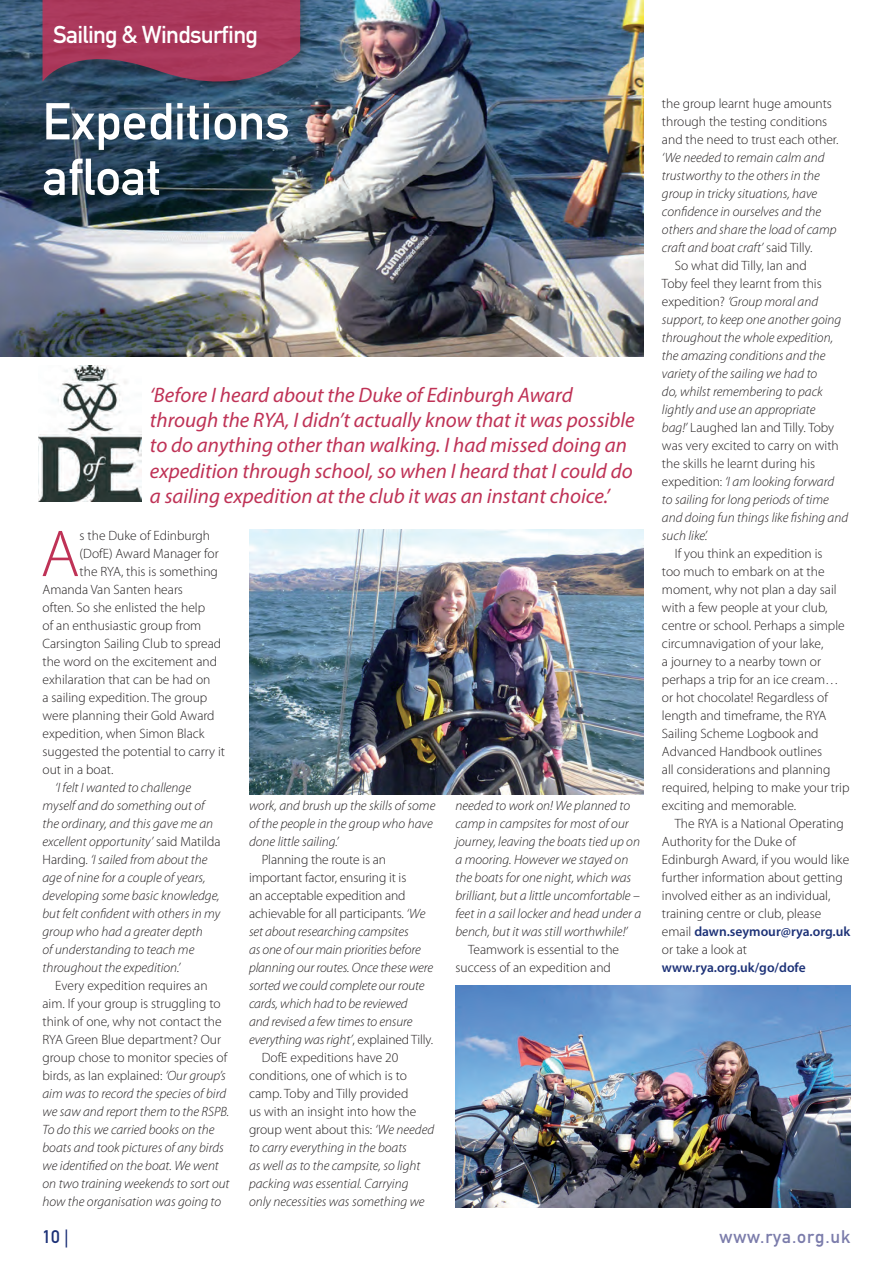
<style>
.page{position:relative;width:893px;height:1263px;background:#fff}
.page>*{position:absolute;margin:0;border:0;box-sizing:border-box;transform-origin:0 0}
.t1{font:300 66.9px "Myriad Pro";color:#bf3256}
.t2{font:51px/55.5px "DIN Mittelschrift Std";color:#fff}
.t3{font:24px "DIN Mittelschrift Std";letter-spacing:-.03em;color:#fff}
.t4{font:italic 21px/25.2px "Myriad Pro";color:#bf3256}
.t5{font:18px "DIN Mittelschrift Std";letter-spacing:.05em;color:#7b7cab}
.t6{font:18px "DIN Mittelschrift Std";color:#1c3177}
.t7{font:italic 300 13.5px/18px "Myriad Pro";color:#231f20}
.t8{font:300 13.5px/18px "Myriad Pro";color:#231f20}
.t9{font:600 13.5px "Myriad Pro";color:#1c3177}
.s1{font-style:normal}
.s2{font-style:italic}
.s3{font-weight:600;color:#1c3177}
.s4{font-family:"DIN Neuzeit Grotesk Std";font-weight:300}
</style>
<div class="page">
<img style="left:0;top:0;width:644px;height:357px">
<div style="left:39px;top:0;width:274px;height:94px;background:#231f20;opacity:.4"></div>
<svg style="left:43px;top:0;width:257px;height:97px;background:#873d5e"></svg>
<img style="left:38px;top:366px;width:103px;height:135px">
<img style="left:249px;top:529px;width:395px;height:265px">
<img style="left:455px;top:985px;width:395px;height:223px">
<h3 class="t3" style="left:53px;top:20px;width:206px">Sailing &amp; Windsurfing</h3>
<h2 class="t2" style="left:43px;top:94px;width:249px">Expeditions afloat</h2>
<p class="t8" style="left:662px;top:94px;width:178px">the group learnt huge amounts through the testing conditions and the need to trust each other.</p>
<p class="t7" style="left:662px;top:148px;width:164px">‘We needed to remain calm and</p>
<p class="t7" style="left:662px;top:166px;width:159px">trustworthy to the others in the</p>
<p class="t7" style="left:662px;top:184px;width:157px">group in tricky situations, have</p>
<p class="t7" style="left:662px;top:202px;width:161px">confidence in ourselves and the</p>
<p class="t7" style="left:662px;top:220px;width:176px">others and share the load of camp</p>
<p class="t7" style="left:662px;top:238px;width:152px">craft and boat craft’ <span class="s1">said Tilly.</span></p>
<p class="t8" style="left:675px;top:256px;width:134px">So what did Tilly, Ian and</p>
<p class="t8" style="left:662px;top:274px;width:161px">Toby feel they learnt from this</p>
<p class="t7" style="left:662px;top:292px;width:158px"><span class="s1">expedition?</span> ‘Group moral and</p>
<p class="t7" style="left:662px;top:310px;width:181px">support, to keep one another going</p>
<p class="t7" style="left:662px;top:328px;width:173px">throughout the whole expedition,</p>
<p class="t7" style="left:662px;top:346px;width:165px">the amazing conditions and the</p>
<p class="t7" style="left:662px;top:364px;width:157px">variety of the sailing we had to</p>
<p class="t7" style="left:662px;top:382px;width:162px">do, whilst remembering to pack</p>
<p class="t7" style="left:662px;top:400px;width:155px">lightly and use an appropriate</p>
<p class="t8" style="left:662px;top:418px;width:174px"><span class="s2">bag!’</span> Laughed Ian and Tilly. Toby</p>
<p class="t8" style="left:662px;top:436px;width:178px">was very excited to carry on with</p>
<p class="t8" style="left:662px;top:454px;width:155px">the skills he learnt during his</p>
<p class="t7" style="left:662px;top:472px;width:174px"><span class="s1">expedition:</span> ‘I am looking forward</p>
<p class="t7" style="left:662px;top:490px;width:168px">to sailing for long periods of time</p>
<p class="t7" style="left:662px;top:508px;width:188px">and doing fun things like fishing and</p>
<p class="t7" style="left:662px;top:526px;width:47px">such like’.</p>
<p class="t8" style="left:662px;top:544px;width:189px;text-indent:13px">If you think an expedition is<br>too much to embark on at the moment, why not plan a day sail with a few people at your club, centre or school. Perhaps a simple circumnavigation of your lake,<br>a journey to a nearby town or perhaps a trip for an ice cream… or hot chocolate! Regardless of length and timeframe, the RYA<br>Sailing Scheme Logbook and<br>Advanced Handbook outlines<br>all considerations and planning required, helping to make your trip exciting and memorable.</p>
<p class="t8" style="left:662px;top:814px;width:190px;text-indent:13px">The RYA is a National Operating<br>Authority for the Duke of<br>Edinburgh Award, if you would like further information about getting involved either as an individual, training centre or club, please email <span class="s3">dawn.seymour@rya.org.uk </span>or take a look at</p>
<p class="t9" style="left:662px;top:959px;width:145px">www.rya.org.uk/go/dofe</p>
<p class="t4" style="left:150px;top:382px;width:486px">‘Before I heard about the Duke of Edinburgh Award through the RYA, I didn’t actually know that it was possible to do anything other than walking. I had missed doing an expedition through school, so when I heard that I could do a sailing expedition at the club it was an instant choice.’</p>
<h1 class="t1" style="left:41px;top:513px;width:41px">A</h1>
<p class="t8" style="left:80px;top:526px;width:132px">s the Duke of Edinburgh</p>
<p class="t8" style="left:80px;top:544px;width:141px">(DofE) Award Manager for</p>
<p class="t8" style="left:80px;top:562px;width:140px">the RYA, this is something</p>
<p class="t8" style="left:43px;top:580px;width:142px">Amanda Van Santen hears</p>
<p class="t8" style="left:43px;top:598px;width:164px">often. So she enlisted the help</p>
<p class="t8" style="left:43px;top:616px;width:160px">of an enthusiastic group from</p>
<p class="t8" style="left:43px;top:634px;width:180px">Carsington Sailing Club to spread</p>
<p class="t8" style="left:43px;top:652px;width:176px">the word on the excitement and</p>
<p class="t8" style="left:43px;top:670px;width:169px">exhilaration that can be had on</p>
<p class="t8" style="left:43px;top:688px;width:166px">a sailing expedition. The group</p>
<p class="t8" style="left:43px;top:706px;width:174px">were planning their Gold Award</p>
<p class="t8" style="left:43px;top:724px;width:163px">expedition, when Simon Black</p>
<p class="t8" style="left:43px;top:742px;width:184px">suggested the potential to carry it</p>
<p class="t8" style="left:43px;top:760px;width:72px">out in a boat.</p>
<p class="t7" style="left:43px;top:778px;width:180px;text-indent:13px">‘I felt I wanted to challenge myself and do something out of the ordinary, and this gave me an excellent opportunity’ <span class="s1">said Matilda<br>Harding.</span> ‘I sailed from about the age of nine for a couple of years, developing some basic knowledge, but felt confident with others in my group who had a greater depth<br>of understanding to teach me throughout the expedition.’</p>
<p class="t7" style="left:43px;top:976px;width:189px;text-indent:13px"><span class="s1">Every expedition requires an aim. If your group is struggling to think of one, why not contact the RYA Green Blue department? Our group chose to monitor species of birds, as Ian explained:</span> ‘Our group’s aim was to record the species of bird we saw and report them to the RSPB.<br>To do this we carried books on the boats and took pictures of any birds we identified on the boat. We went on two training weekends to sort out how the organisation was going to</p>
<p class="t7" style="left:249px;top:796px;width:188px">work, and brush up the skills of some of the people in the group who have done little sailing.’</p>
<p class="t8" style="left:262px;top:850px;width:126px">Planning the route is an</p>
<p class="t8" style="left:249px;top:868px;width:159px">important factor, ensuring it is</p>
<p class="t8" style="left:249px;top:886px;width:158px">an acceptable expedition and</p>
<p class="t8" style="left:249px;top:904px;width:178px">achievable for all participants. <span class="s2">‘We</span></p>
<p class="t7" style="left:249px;top:922px;width:161px">set about researching campsites</p>
<p class="t7" style="left:249px;top:940px;width:173px">as one of our main priorities before</p>
<p class="t7" style="left:249px;top:958px;width:186px">planning our routes. Once these were</p>
<p class="t7" style="left:249px;top:976px;width:177px">sorted we could complete our route</p>
<p class="t7" style="left:249px;top:994px;width:160px">cards, which had to be reviewed</p>
<p class="t7" style="left:249px;top:1012px;width:165px">and revised a few times to ensure</p>
<p class="t7" style="left:249px;top:1030px;width:186px">everything was right’<span class="s1">, explained Tilly.</span></p>
<p class="t8" style="left:262px;top:1048px;width:138px">DofE expeditions have 20</p>
<p class="t8" style="left:249px;top:1066px;width:159px">conditions, one of which is to</p>
<p class="t8" style="left:249px;top:1084px;width:161px">camp. Toby and Tilly provided</p>
<p class="t8" style="left:249px;top:1102px;width:169px">us with an insight into how the</p>
<p class="t8" style="left:249px;top:1120px;width:187px">group went about this: <span class="s2">‘We needed</span></p>
<p class="t7" style="left:249px;top:1138px;width:159px">to carry everything in the boats</p>
<p class="t7" style="left:249px;top:1156px;width:173px">as well as to the campsite, so light</p>
<p class="t7" style="left:249px;top:1174px;width:161px">packing was essential. Carrying</p>
<p class="t7" style="left:249px;top:1192px;width:177px">only necessities was something we</p>
<p class="t7" style="left:455px;top:796px;width:187px">needed to work on! We planned to camp in campsites for most of our journey, leaving the boats tied up on a mooring. However we stayed on the boats for one night, which was brilliant, but a little uncomfortable – feet in a sail locker and head under a bench, but it was still worthwhile!’</p>
<p class="t8" style="left:455px;top:940px;width:165px;text-indent:13px">Teamwork is essential to the success of an expedition and</p>
<h3 class="t6" style="left:43px;top:1226px;width:27px">10 <span class="s4">|</span></h3>
<h3 class="t5" style="left:719px;top:1226px;width:133px">www.rya.org.uk</h3>
</div>
